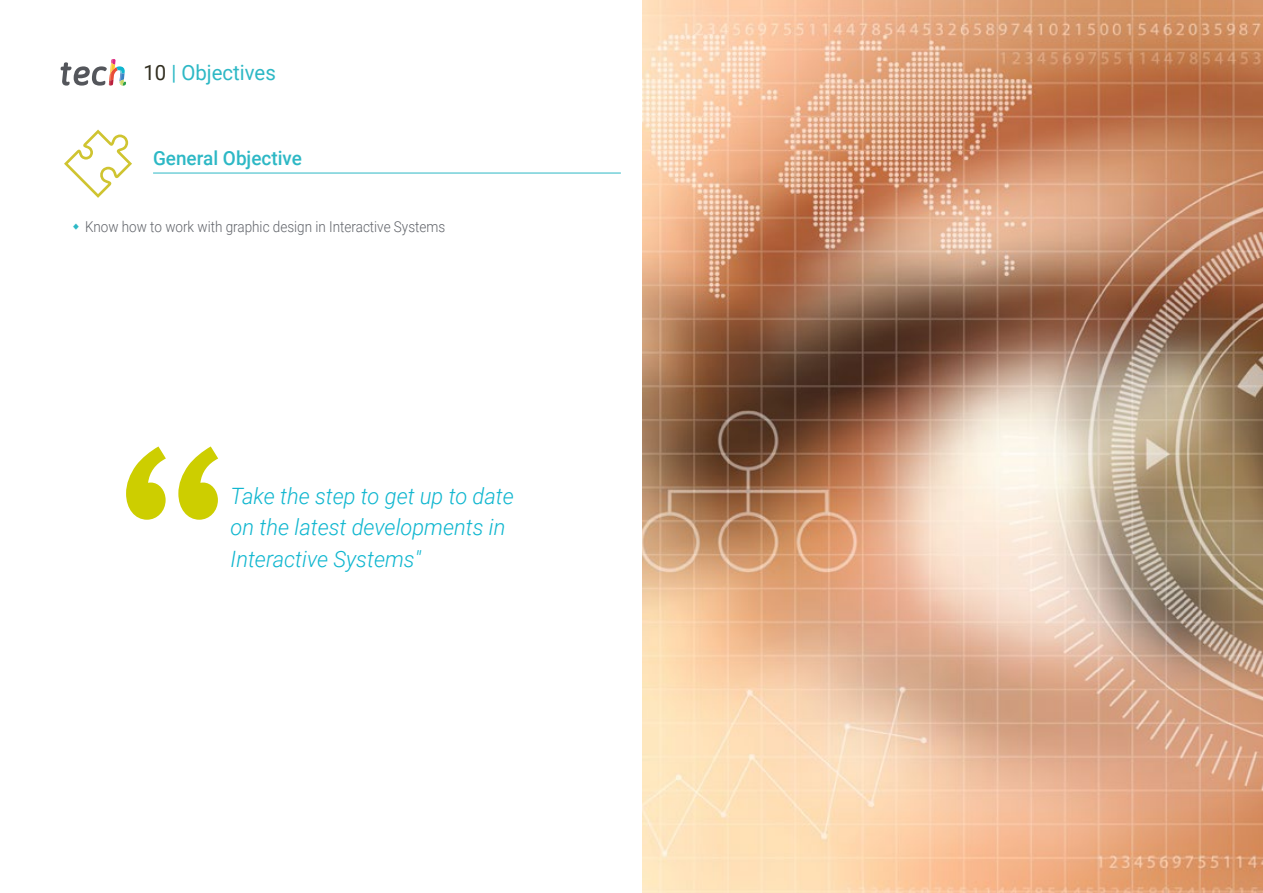
<style>
.page{position:relative;width:1263px;height:893px;background:#fff}
.page>*{position:absolute;margin:0;border:0;box-sizing:border-box;transform-origin:0 0}
.t1{font:italic 300 22.5px/31.5px "Roboto";color:#0fb6cf}
.t2{font:21px "Roboto";color:#2db8c5}
.t3{font:500 19.5px "Roboto";color:#2db8c5}
.t4{font:300 15px "Roboto";color:#61646a;scale:.9 1}
.s1{color:#312e20}
</style>
<div class="page">
<hr style="left:153px;top:173px;width:468px;height:1px;background:#2db8c5">
<svg style="left:64px;top:130px;width:68px;height:68px"></svg>
<img style="left:642px;top:0;width:621px;height:893px">
<svg style="left:61px;top:59px;width:65px;height:27px"></svg>
<svg style="left:126px;top:446px;width:92px;height:74px"></svg>
<p class="t2" style="left:144px;top:57px;width:134px"><span class="s1">10</span> | Objectives</p>
<p class="t3" style="left:153px;top:144px;width:150px">General Objective</p>
<p class="t4" style="left:85px;top:216px;width:402px">Know how to work with graphic design in Interactive Systems</p>
<p class="t1" style="left:231px;top:479px;width:285px">Take the step to get up to date on the latest developments in<br>Interactive Systems"</p>
</div>
